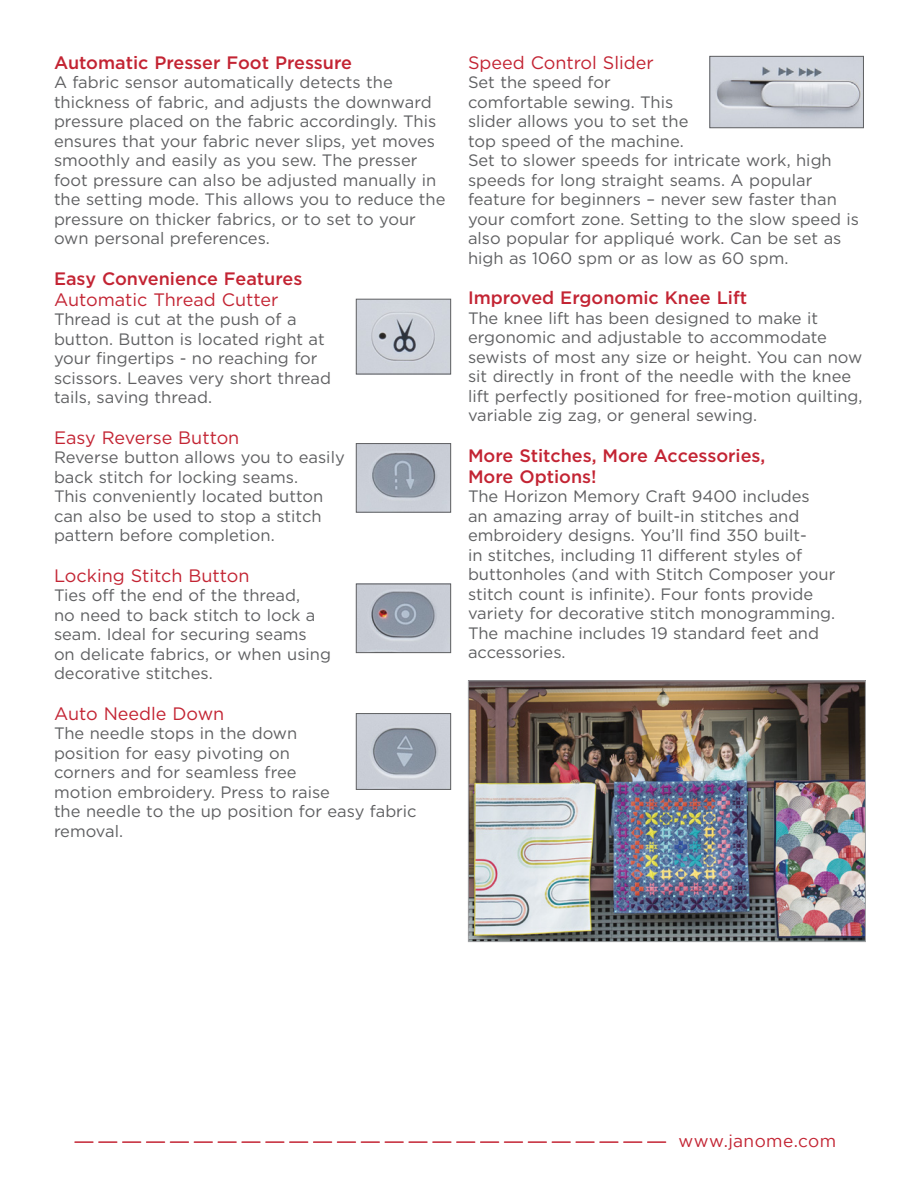
<style>
.page{position:relative;width:918px;height:1188px;background:#fff}
.page>*{position:absolute;margin:0;border:0;box-sizing:border-box;transform-origin:0 0}
.t1{font:500 18px/21px "Gotham HTF";color:#c32433}
.t2{font:18px "Gotham HTF";color:#c32433}
.t3{font:17.25px "Gotham";letter-spacing:.025em;color:#c32433}
.t4{font:16.5px/19.5px "Gotham HTF";color:#5f6062}
</style>
<div class="page">
<svg style="left:75px;top:1141px;width:591px;height:2px"></svg>
<img style="left:470px;top:682px;width:394px;height:258px">
<div style="left:468px;top:680px;width:398px;height:262px;border:1px solid #a1a3a5"></div>
<img style="left:358px;top:301px;width:91px;height:71px">
<div style="left:356px;top:299px;width:95px;height:75px;border:1px solid #5f6062"></div>
<img style="left:358px;top:445px;width:91px;height:66px">
<div style="left:356px;top:443px;width:95px;height:70px;border:1px solid #5f6062"></div>
<img style="left:358px;top:586px;width:91px;height:65px">
<div style="left:356px;top:584px;width:95px;height:69px;border:1px solid #5f6062"></div>
<img style="left:358px;top:715px;width:91px;height:73px">
<div style="left:356px;top:713px;width:95px;height:77px;border:1px solid #5f6062"></div>
<img style="left:711px;top:58px;width:151px;height:68px">
<div style="left:709px;top:56px;width:155px;height:72px;border:1px solid #5f6062"></div>
<p class="t1" style="left:54px;top:52px;width:299px">Automatic Presser Foot Pressure</p>
<p class="t4" style="left:54px;top:73px;width:393px">A fabric sensor automatically detects the thickness of fabric, and adjusts the downward pressure placed on the fabric accordingly. This ensures that your fabric never slips, yet moves smoothly and easily as you sew. The presser foot pressure can also be adjusted manually in the setting mode. This allows you to reduce the pressure on thicker fabrics, or to set to your own personal preferences.</p>
<p class="t1" style="left:54px;top:268px;width:250px">Easy Convenience Features</p>
<p class="t2" style="left:54px;top:290px;width:226px">Automatic Thread Cutter</p>
<p class="t4" style="left:54px;top:310px;width:279px">Thread is cut at the push of a button. Button is located right at your fingertips - no reaching for scissors. Leaves very short thread tails, saving thread.</p>
<p class="t2" style="left:54px;top:428px;width:187px">Easy Reverse Button</p>
<p class="t4" style="left:54px;top:448px;width:292px">Reverse button allows you to easily back stitch for locking seams.<br>This conveniently located button can also be used to stop a stitch pattern before completion.</p>
<p class="t2" style="left:54px;top:566px;width:197px">Locking Stitch Button</p>
<p class="t4" style="left:54px;top:586px;width:279px">Ties off the end of the thread,<br>no need to back stitch to lock a seam. Ideal for securing seams on delicate fabrics, or when using decorative stitches.</p>
<p class="t2" style="left:54px;top:704px;width:172px">Auto Needle Down</p>
<p class="t4" style="left:54px;top:724px;width:364px">The needle stops in the down<br>position for easy pivoting on<br>corners and for seamless free<br>motion embroidery. Press to raise<br>the needle to the up position for easy fabric removal.</p>
<p class="t2" style="left:468px;top:53px;width:187px">Speed Control Slider</p>
<p class="t4" style="left:468px;top:73px;width:393px">Set the speed for<br>comfortable sewing. This<br>slider allows you to set the<br>top speed of the machine.<br>Set to slower speeds for intricate work, high speeds for long straight seams. A popular feature for beginners – never sew faster than your comfort zone. Setting to the slow speed is also popular for appliqué work. Can be set as high as 1060 spm or as low as 60 spm.</p>
<p class="t1" style="left:468px;top:287px;width:281px">Improved Ergonomic Knee Lift</p>
<p class="t4" style="left:468px;top:308px;width:396px">The knee lift has been designed to make it ergonomic and adjustable to accommodate sewists of most any size or height. You can now sit directly in front of the needle with the knee lift perfectly positioned for free-motion quilting, variable zig zag, or general sewing.</p>
<p class="t1" style="left:468px;top:445px;width:299px">More Stitches, More Accessories,<br>More Options!</p>
<p class="t4" style="left:468px;top:487px;width:369px">The Horizon Memory Craft 9400 includes<br>an amazing array of built-in stitches and embroidery designs. You’ll find 350 built-<br>in stitches, including 11 different styles of buttonholes (and with Stitch Composer your stitch count is infinite). Four fonts provide variety for decorative stitch monogramming.<br>The machine includes 19 standard feet and accessories.</p>
<p class="t3" style="left:678px;top:1131px;width:159px">www.janome.com</p>
</div>
